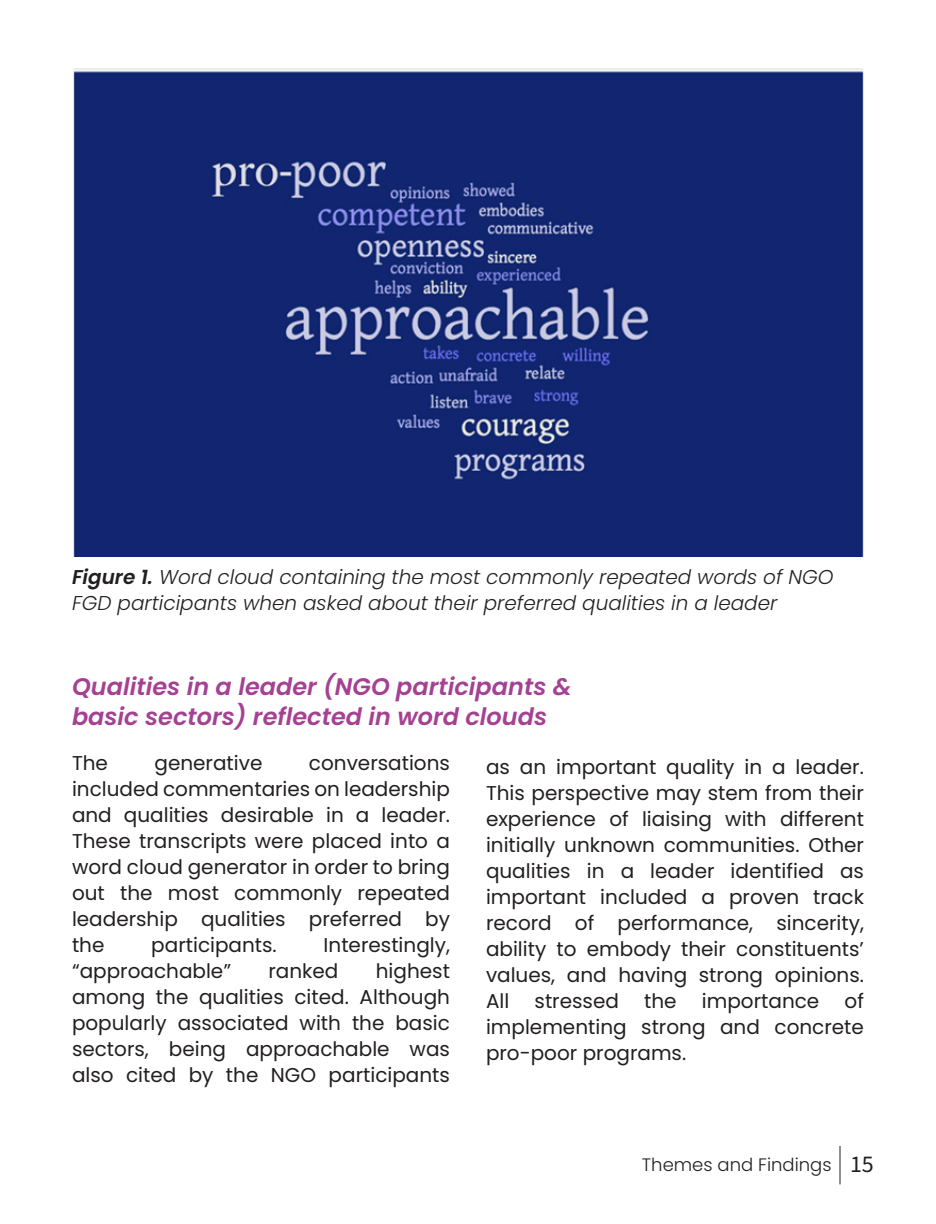
<style>
.page{position:relative;width:936px;height:1224px;background:#fff}
.page>*{position:absolute;margin:0;border:0;box-sizing:border-box;transform-origin:0 0}
.t1{font:italic 600 24px/30px "Poppins";color:#a54192}
.t2{font:24px "Source Sans Pro";color:#231f20}
.t3{font:20px/26px "Poppins";color:#231f20;text-align:justify}
.t4{font:italic 300 20px/26px "Poppins";color:#231f20}
.t5{font:300 18px "Poppins";color:#231f20}
.s1{font-weight:600}
</style>
<div class="page">
<img style="left:73px;top:68px;width:791px;height:489px">
<hr style="left:840px;top:1146px;width:1px;height:38px;background:#231f20">
<p class="t4" style="left:72px;top:564px;width:763px"><span class="s1">Figure 1.</span> Word cloud containing the most commonly repeated words of NGO<br>FGD participants when asked about their preferred qualities in a leader</p>
<p class="t1" style="left:72px;top:671px;width:501px">Qualities in a leader (NGO participants &amp; basic sectors) reflected in word clouds</p>
<p class="t3" style="left:72px;top:750px;width:38px">The</p>
<p class="t3" style="left:155px;top:750px;width:109px">generative</p>
<p class="t3" style="left:72px;top:750px;width:380px;text-indent:237px">conversations included commentaries on leadership and qualities desirable in a leader.<br>These transcripts were placed into a word cloud generator in order to bring out the most commonly repeated leadership qualities preferred by the</p>
<p class="t3" style="left:486px;top:754px;width:380px">as an important quality in a leader.<br>This perspective may stem from their experience of liaising with different initially unknown communities. Other qualities in a leader identified as important included a proven track record of performance, sincerity, ability to embody their constituents’ values, and having strong opinions.<br>All</p>
<p class="t3" style="left:151px;top:932px;width:127px">participants.</p>
<p class="t3" style="left:324px;top:932px;width:128px">Interestingly,</p>
<p class="t3" style="left:72px;top:958px;width:161px">“approachable”</p>
<p class="t3" style="left:269px;top:958px;width:71px">ranked</p>
<p class="t3" style="left:72px;top:958px;width:380px;text-indent:304px">highest among the qualities cited. Although popularly associated with the basic sectors, being approachable was also cited by the NGO participants</p>
<p class="t3" style="left:486px;top:988px;width:380px;text-indent:359px">of implementing strong and concrete pro-poor programs.</p>
<p class="t3" style="left:535px;top:988px;width:86px">stressed</p>
<p class="t3" style="left:644px;top:988px;width:34px">the</p>
<p class="t3" style="left:702px;top:988px;width:119px">importance</p>
<p class="t5" style="left:642px;top:1154px;width:191px">Themes and Findings</p>
<p class="t2" style="left:850px;top:1149px;width:25px">15</p>
</div>
